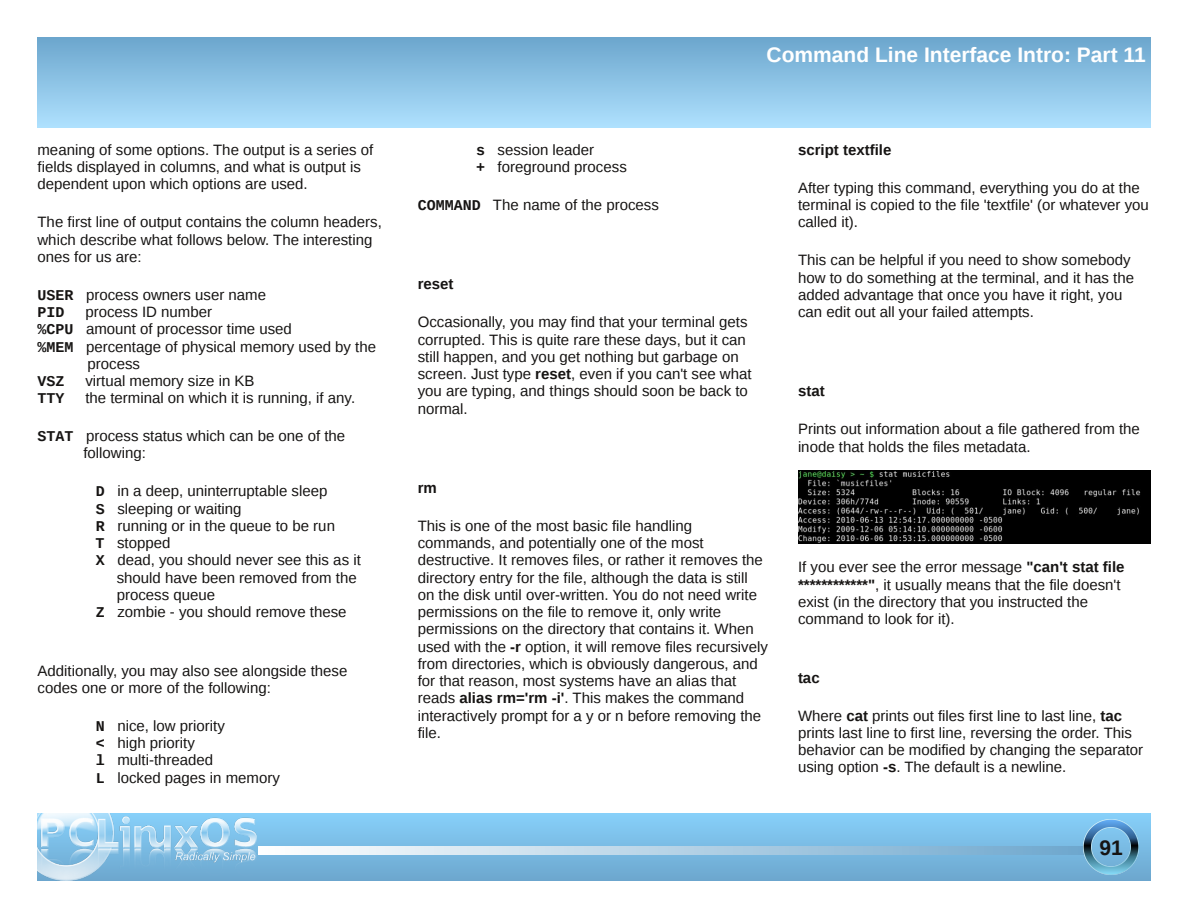
<style>
.page{position:relative;width:1188px;height:918px;background:#fff}
.page>*{position:absolute;margin:0;border:0;box-sizing:border-box;transform-origin:0 0}
.t1{font:700 21px "Liberation Sans";color:#fff}
.t2{font:700 21px "Liberation Sans";color:#161413}
.t3{font:15px/17.2px "Liberation Sans";color:#161413}
.t4{font:700 15px "Liberation Sans";color:#161413}
.t5{font:700 15px "Liberation Mono";color:#161413}
.s1{font-family:"Liberation Mono";font-weight:700}
.s2{font-weight:700}
</style>
<div class="page">
<div style="left:38px;top:38px;width:1112px;height:90px;background:linear-gradient(to bottom,#6ca6cd,#aee1fe)"></div>
<div style="left:38px;top:813px;width:1112px;height:67px;background:linear-gradient(to bottom,#87d0fa,#6da7ce)"></div>
<svg style="left:258px;top:846px;width:825px;height:9px;background:#b6d3e6"></svg>
<img style="left:1083px;top:819px;width:55px;height:55px">
<img style="left:38px;top:813px;width:218px;height:67px">
<img style="left:798px;top:471px;width:352px;height:73px">
<p class="t3" style="left:38px;top:141px;width:337px">meaning of some options. The output is a series of fields displayed in columns, and what is output is dependent upon which options are used.</p>
<p class="t3" style="left:38px;top:214px;width:346px">The first line of output contains the column headers, which describe what follows below. The interesting ones for us are:</p>
<p class="t3" style="left:38px;top:286px;width:230px"><span class="s1">USER</span> process owners user name</p>
<p class="t5" style="left:38px;top:303px;width:29px">PID</p>
<p class="t3" style="left:85px;top:303px;width:128px">process ID number</p>
<p class="t3" style="left:38px;top:320px;width:256px"><span class="s1">%CPU</span> amount of processor time used</p>
<p class="t3" style="left:38px;top:338px;width:340px"><span class="s1">%MEM</span> percentage of physical memory used by the</p>
<p class="t3" style="left:88px;top:355px;width:54px">process</p>
<p class="t5" style="left:38px;top:372px;width:29px">VSZ</p>
<p class="t3" style="left:85px;top:372px;width:171px">virtual memory size in KB</p>
<p class="t5" style="left:38px;top:389px;width:29px">TTY</p>
<p class="t3" style="left:85px;top:389px;width:271px">the terminal on which it is running, if any.</p>
<p class="t3" style="left:83px;top:427px;width:263px;text-indent:-46px"><span class="s1">STAT</span> process status which can be one of the following:</p>
<p class="t3" style="left:96px;top:483px;width:233px"><span class="s1">D</span> in a deep, uninterruptable sleep</p>
<p class="t3" style="left:96px;top:500px;width:147px"><span class="s1">S</span> sleeping or waiting</p>
<p class="t3" style="left:96px;top:517px;width:241px"><span class="s1">R</span> running or in the queue to be run</p>
<p class="t3" style="left:96px;top:534px;width:76px"><span class="s1">T</span> stopped</p>
<p class="t3" style="left:96px;top:552px;width:266px"><span class="s1">X</span> dead, you should never see this as it</p>
<p class="t3" style="left:117px;top:569px;width:242px">should have been removed from the</p>
<p class="t3" style="left:117px;top:586px;width:100px">process queue</p>
<p class="t3" style="left:96px;top:603px;width:252px"><span class="s1">Z</span> zombie - you should remove these</p>
<p class="t3" style="left:38px;top:662px;width:311px">Additionally, you may also see alongside these codes one or more of the following:</p>
<p class="t3" style="left:96px;top:717px;width:186px"><span class="s1">N</span> nice, low priority<br><span class="s1">&lt;</span> high priority<br><span class="s1">l</span> multi-threaded<br><span class="s1">L</span> locked pages in memory</p>
<h1 class="t1" style="left:767px;top:42px;width:381px">Command Line Interface Intro: Part 11</h1>
<p class="t3" style="left:476px;top:141px;width:152px"><span class="s1">s</span> session leader<br><span class="s1">+</span> foreground process</p>
<p class="t3" style="left:418px;top:196px;width:243px"><span class="s1">COMMAND</span> The name of the process</p>
<p class="t4" style="left:418px;top:275px;width:37px">reset</p>
<p class="t3" style="left:418px;top:314px;width:335px">Occasionally, you may find that your terminal gets corrupted. This is quite rare these days, but it can still happen, and you get nothing but garbage on screen. Just type <span class="s2">reset</span>, even if you can't see what you are typing, and things should soon be back to normal.</p>
<p class="t4" style="left:798px;top:141px;width:95px">script textfile</p>
<p class="t3" style="left:798px;top:179px;width:352px">After typing this command, everything you do at the terminal is copied to the file 'textfile' (or whatever you called it).</p>
<p class="t3" style="left:798px;top:251px;width:338px">This can be helpful if you need to show somebody how to do something at the terminal, and it has the added advantage that once you have it right, you can edit out all your failed attempts.</p>
<p class="t4" style="left:798px;top:382px;width:28px">stat</p>
<p class="t3" style="left:798px;top:420px;width:343px">Prints out information about a file gathered from the inode that holds the files metadata.</p>
<p class="t4" style="left:418px;top:479px;width:21px">rm</p>
<p class="t3" style="left:418px;top:517px;width:352px">This is one of the most basic file handling commands, and potentially one of the most destructive. It removes files, or rather it removes the directory entry for the file, although the data is still on the disk until over-written. You do not need write permissions on the file to remove it, only write permissions on the directory that contains it. When used with the <span class="s2">-r</span> option, it will remove files recursively from directories, which is obviously dangerous, and for that reason, most systems have an alias that reads <span class="s2">alias rm='rm -i'</span>. This makes the command interactively prompt for a y or n before removing the file.</p>
<p class="t3" style="left:798px;top:558px;width:328px">If you ever see the error message <span class="s2">"can't stat file ************"</span>, it usually means that the file doesn't exist (in the directory that you instructed the command to look for it).</p>
<p class="t4" style="left:798px;top:669px;width:23px">tac</p>
<p class="t3" style="left:798px;top:707px;width:347px">Where <span class="s2">cat</span> prints out files first line to last line, <span class="s2">tac </span>prints last line to first line, reversing the order. This behavior can be modified by changing the separator using option <span class="s2">-s</span>. The default is a newline.</p>
<h1 class="t2" style="left:1100px;top:835px;width:25px">91</h1>
</div>
